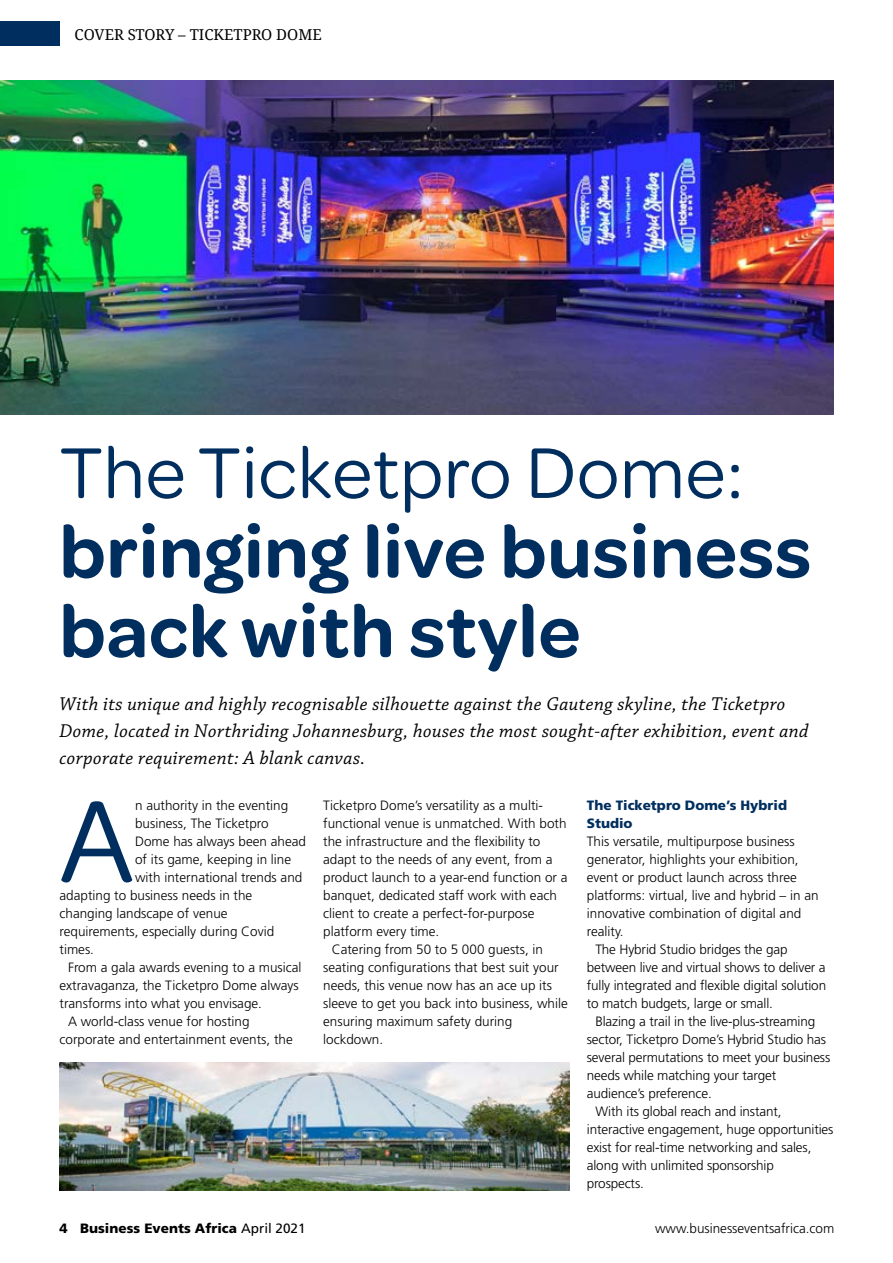
<style>
.page{position:relative;width:893px;height:1263px;background:#fff}
.page>*{position:absolute;margin:0;border:0;box-sizing:border-box;transform-origin:0 0}
.t1{font:123.9px "Omnes";color:#002e5e}
.t2{font:600 76.5px/79.5px "Omnes";letter-spacing:.01em;color:#002e5e}
.t3{font:76.5px "Omnes";letter-spacing:.01em;color:#002e5e}
.t4{font:italic 19.5px/27px "Chaparral Pro";letter-spacing:.02em;color:#000}
.t5{font:15px "Droid Serif";color:#000}
.t6{font:300 13.5px "Frutiger LT Std";color:#000}
.t7{font:900 13.5px "Frutiger LT Std";color:#000}
.t8{font:900 13.5px/18px "Frutiger LT Std";color:#002e5e}
.s1{font-weight:400}
</style>
<div class="page">
<div style="left:0;top:21px;width:60px;height:25px;background:#002e5e"></div>
<img style="left:0;top:81px;width:833px;height:334px">
<img style="left:60px;top:1062px;width:510px;height:129px">
<p class="t5" style="left:75px;top:24px;width:249px">COVER STORY – TICKETPRO DOME</p>
<h2 class="t3" style="left:60px;top:421px;width:686px">The Ticketpro Dome:</h2>
<h2 class="t2" style="left:60px;top:507px;width:753px">bringing live business back with style</h2>
<h3 class="t4" style="left:60px;top:691px;width:750px">With its unique and highly recognisable silhouette against the Gauteng skyline, the Ticketpro<br>Dome, located in Northriding Johannesburg, houses the most sought-after exhibition, event and corporate requirement: A blank canvas.</h3>
<h1 class="t1" style="left:60px;top:758px;width:76px">A</h1>
<p class="t6" style="left:135px;top:798px;width:155px">n authority in the eventing</p>
<p class="t6" style="left:135px;top:816px;width:135px">business, The Ticketpro</p>
<p class="t6" style="left:135px;top:834px;width:173px">Dome has always been ahead</p>
<p class="t6" style="left:135px;top:852px;width:158px">of its game, keeping in line</p>
<p class="t6" style="left:135px;top:870px;width:169px">with international trends and</p>
<p class="t6" style="left:60px;top:888px;width:194px">adapting to business needs in the</p>
<p class="t6" style="left:60px;top:906px;width:170px">changing landscape of venue</p>
<p class="t6" style="left:60px;top:924px;width:216px">requirements, especially during Covid</p>
<p class="t6" style="left:60px;top:942px;width:36px">times.</p>
<p class="t6" style="left:68px;top:960px;width:235px">From a gala awards evening to a musical</p>
<p class="t6" style="left:60px;top:978px;width:241px">extravaganza, the Ticketpro Dome always</p>
<p class="t6" style="left:60px;top:996px;width:204px">transforms into what you envisage.</p>
<p class="t6" style="left:68px;top:1014px;width:183px">A world-class venue for hosting</p>
<p class="t6" style="left:60px;top:1032px;width:235px">corporate and entertainment events, the</p>
<p class="t6" style="left:323px;top:798px;width:221px">Ticketpro Dome’s versatility as a multi-</p>
<p class="t6" style="left:323px;top:816px;width:245px">functional venue is unmatched. With both</p>
<p class="t6" style="left:323px;top:834px;width:219px">the infrastructure and the flexibility to</p>
<p class="t6" style="left:323px;top:852px;width:231px">adapt to the needs of any event, from a</p>
<p class="t6" style="left:323px;top:870px;width:246px">product launch to a year-end function or a</p>
<p class="t6" style="left:323px;top:888px;width:235px">banquet, dedicated staff work with each</p>
<p class="t6" style="left:323px;top:906px;width:213px">client to create a perfect-for-purpose</p>
<p class="t6" style="left:323px;top:924px;width:118px">platform every time.</p>
<p class="t6" style="left:332px;top:942px;width:213px">Catering from 50 to 5 000 guests, in</p>
<p class="t6" style="left:323px;top:960px;width:237px">seating configurations that best suit your</p>
<p class="t6" style="left:323px;top:978px;width:230px">needs, this venue now has an ace up its</p>
<p class="t6" style="left:323px;top:996px;width:246px">sleeve to get you back into business, while</p>
<p class="t6" style="left:323px;top:1014px;width:191px">ensuring maximum safety during</p>
<p class="t6" style="left:323px;top:1032px;width:62px">lockdown.</p>
<p class="t8" style="left:587px;top:796px;width:202px">The Ticketpro Dome’s Hybrid<br>Studio</p>
<p class="t6" style="left:587px;top:834px;width:209px">This versatile, multipurpose business</p>
<p class="t6" style="left:587px;top:852px;width:213px">generator, highlights your exhibition,</p>
<p class="t6" style="left:587px;top:870px;width:212px">event or product launch across three</p>
<p class="t6" style="left:587px;top:888px;width:233px">platforms: virtual, live and hybrid – in an</p>
<p class="t6" style="left:587px;top:906px;width:216px">innovative combination of digital and</p>
<p class="t6" style="left:587px;top:924px;width:38px">reality.</p>
<p class="t6" style="left:595px;top:942px;width:194px">The Hybrid Studio bridges the gap</p>
<p class="t6" style="left:587px;top:960px;width:240px">between live and virtual shows to deliver a</p>
<p class="t6" style="left:587px;top:978px;width:241px">fully integrated and flexible digital solution</p>
<p class="t6" style="left:587px;top:996px;width:188px">to match budgets, large or small.</p>
<p class="t6" style="left:595px;top:1014px;width:221px">Blazing a trail in the live-plus-streaming</p>
<p class="t6" style="left:587px;top:1032px;width:241px">sector, Ticketpro Dome’s Hybrid Studio has</p>
<p class="t6" style="left:587px;top:1050px;width:245px">several permutations to meet your business</p>
<p class="t6" style="left:587px;top:1068px;width:191px">needs while matching your target</p>
<p class="t6" style="left:587px;top:1086px;width:126px">audience’s preference.</p>
<p class="t6" style="left:595px;top:1104px;width:188px">With its global reach and instant,</p>
<p class="t6" style="left:587px;top:1122px;width:248px">interactive engagement, huge opportunities</p>
<p class="t6" style="left:587px;top:1140px;width:226px">exist for real-time networking and sales,</p>
<p class="t6" style="left:587px;top:1158px;width:189px">along with unlimited sponsorship</p>
<p class="t6" style="left:587px;top:1175px;width:59px">prospects.</p>
<p class="t7" style="left:60px;top:1220px;width:248px">4 Business Events Africa <span class="s1">April 2021</span></p>
<p class="t6" style="left:655px;top:1221px;width:181px">www.businesseventsafrica.com</p>
</div>
